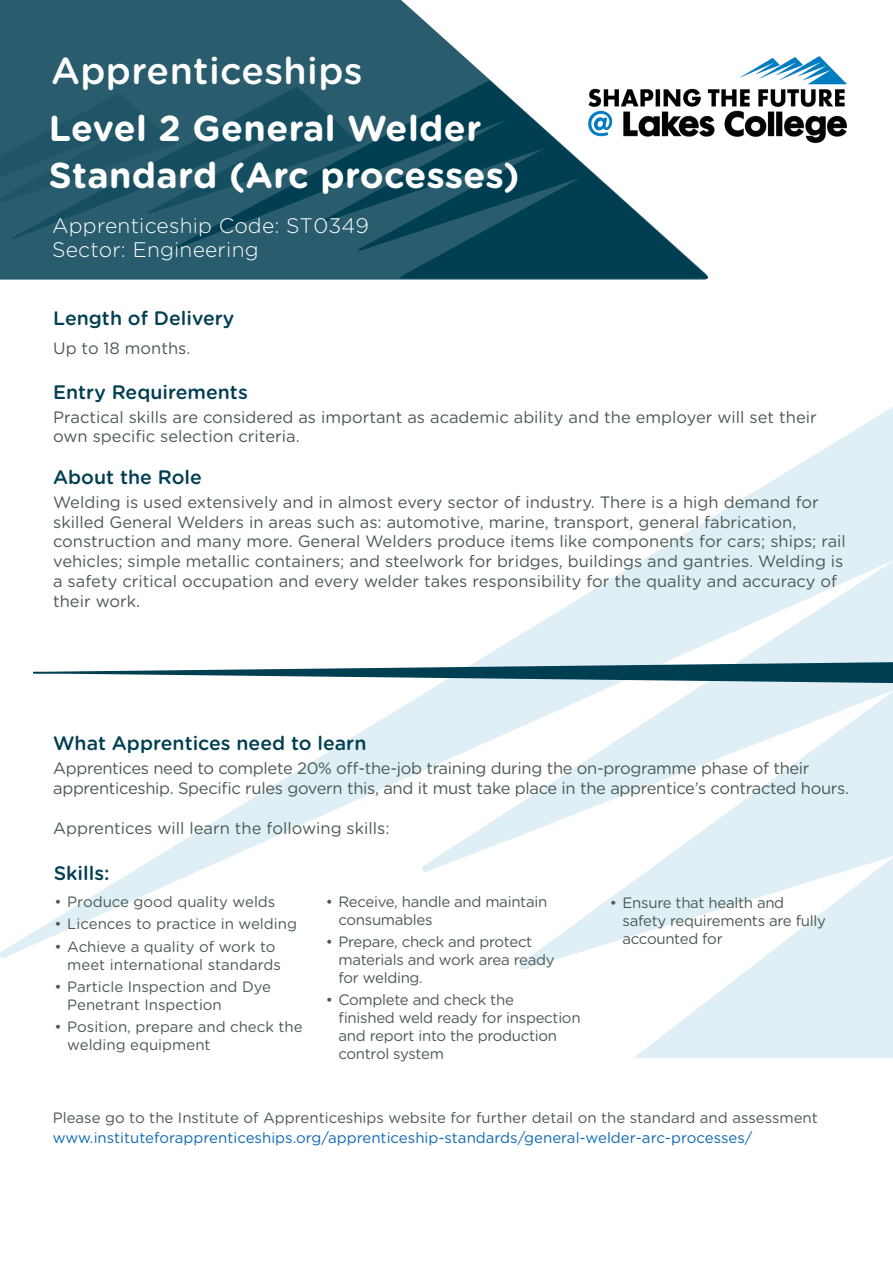
<style>
.page{position:relative;width:893px;height:1263px;background:#fff}
.page>*{position:absolute;margin:0;border:0;box-sizing:border-box;transform-origin:0 0}
.t1{font:500 37.5px "Gotham Rounded";letter-spacing:.01em;color:#fff}
.t2{font:700 36px "Gotham Rounded";letter-spacing:.01em;color:#fff}
.t3{font:300 21px "Gotham Rounded";letter-spacing:.01em;color:#fff}
.t4{font:500 19.5px "Gotham Rounded";color:#003e52}
.t5{font:16.5px/19.8px "Gotham Rounded";color:#4b5a52}
.t6{font:16.5px "Gotham Rounded";letter-spacing:-.02em;color:#4b5a52}
.t7{font:15px/18px "Gotham Rounded";letter-spacing:-.02em;color:#4b5a52}
.t8{font:15px/18px "Gotham Rounded";color:#4b5a52}
.t9{font:15px/19.8px "Gotham Rounded";color:#106ab2}
.s1{color:#4b5a52}
</style>
<div class="page">
<img style="left:709px;top:56px;width:138px;height:88px">
<img style="left:0;top:407px;width:893px;height:651px">
<svg style="left:0;top:0;width:709px;height:280px;fill:#295d6d"></svg>
<svg style="left:174px;top:81px;width:534px;height:198px"></svg>
<svg style="left:13px;top:87px;width:346px;height:152px;background:#1f5566"></svg>
<svg style="left:0;top:93px;width:176px;height:137px;background:#235969"></svg>
<svg style="left:32px;top:660px;width:861px;height:25px"></svg>
<p class="t1" style="left:51px;top:44px;width:313px">Apprenticeships</p>
<p class="t2" style="left:49px;top:102px;width:434px">Level 2 General Welder</p>
<p class="t2" style="left:49px;top:149px;width:472px">Standard (Arc processes)</p>
<p class="t3" style="left:52px;top:211px;width:318px">Apprenticeship Code: ST0349</p>
<p class="t3" style="left:52px;top:235px;width:208px">Sector: Engineering</p>
<p class="t4" style="left:53px;top:304px;width:183px">Length of Delivery</p>
<p class="t5" style="left:53px;top:338px;width:139px">Up to 18 months.</p>
<p class="t4" style="left:53px;top:378px;width:196px">Entry Requirements</p>
<p class="t5" style="left:53px;top:406px;width:765px">Practical skills are considered as important as academic ability and the employer will set their own specific selection criteria.</p>
<p class="t4" style="left:53px;top:463px;width:150px">About the Role</p>
<p class="t5" style="left:53px;top:491px;width:767px">Welding is used extensively and in almost every sector of industry. There is a high demand for skilled General Welders in areas such as: automotive, marine, transport, general fabrication,</p>
<p class="t5" style="left:53px;top:531px;width:794px">construction and many more. General Welders produce items like components for cars; ships; rail vehicles; simple metallic containers; and steelwork for bridges, buildings and gantries. Welding is a safety critical occupation and every welder takes responsibility for the quality and accuracy of their work.</p>
<p class="t4" style="left:53px;top:729px;width:315px">What Apprentices need to learn</p>
<p class="t6" style="left:53px;top:757px;width:758px">Apprentices need to complete 20% off-the-job training during the on-programme phase of their</p>
<p class="t6" style="left:53px;top:777px;width:797px">apprenticeship. Specific rules govern this, and it must take place in the apprentice’s contracted hours.</p>
<p class="t5" style="left:53px;top:817px;width:338px">Apprentices will learn the following skills:</p>
<p class="t4" style="left:54px;top:859px;width:57px">Skills:</p>
<p class="t8" style="left:54px;top:892px;width:222px">• Produce good quality welds</p>
<p class="t8" style="left:54px;top:914px;width:244px">• Licences to practice in welding</p>
<p class="t8" style="left:67px;top:937px;width:215px;text-indent:-13px">• Achieve a quality of work to meet international standards</p>
<p class="t8" style="left:67px;top:977px;width:205px;text-indent:-13px">• Particle Inspection and Dye<br>Penetrant Inspection</p>
<p class="t8" style="left:67px;top:1017px;width:237px;text-indent:-13px">• Position, prepare and check the welding equipment</p>
<p class="t7" style="left:338px;top:892px;width:210px;text-indent:-13px">• Receive, handle and maintain consumables</p>
<p class="t7" style="left:338px;top:932px;width:218px;text-indent:-13px">• Prepare, check and protect materials and work area ready for welding.</p>
<p class="t7" style="left:338px;top:990px;width:244px;text-indent:-13px">• Complete and check the<br>finished weld ready for inspection and report into the production control system</p>
<p class="t7" style="left:622px;top:892px;width:205px;text-indent:-13px">• Ensure that health and safety requirements are fully accounted for</p>
<p class="t9" style="left:53px;top:1107px;width:767px"><span class="s1">Please go to the Institute of Apprenticeships website for further detail on the standard and assessment </span>www.instituteforapprenticeships.org/apprenticeship-standards/general-welder-arc-processes/</p>
</div>
